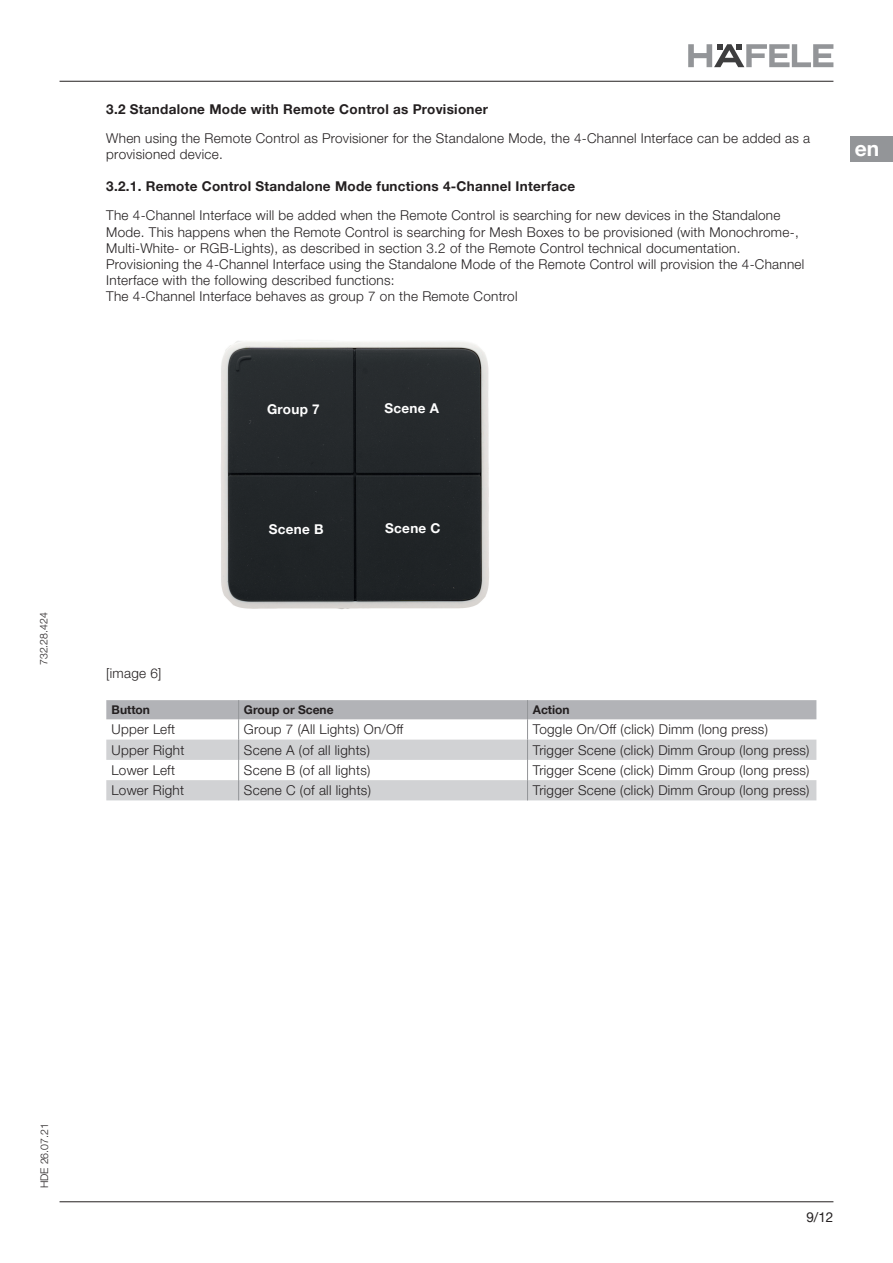
<style>
.page{position:relative;width:893px;height:1263px;background:#fff}
.page>*{position:absolute;margin:0;border:0;box-sizing:border-box;transform-origin:0 0}
.t1{font:700 21px "Helvetica Neue LTW1 G";color:#fff}
.t2{font:300 13.5px/16.2px "Helvetica Neue LTW1 G";letter-spacing:.02em;color:#231f20}
.t3{font:700 13.5px "Helvetica Neue LTW1 G";letter-spacing:.02em;color:#231f20}
.t4{font:700 13.5px "Helvetica Neue LTW1 G";letter-spacing:.02em;color:#fff}
.t5{font:13.5px "Helvetica Neue LTW1 G";color:#231f20}
.t6{font:700 12px "Helvetica Neue LTW1 G";color:#231f20}
.t7{font:300 10.5px "Helvetica Neue LTW1 G";color:#231f20}
</style>
<div class="page">
<hr style="left:60px;top:1201px;width:773px;height:1px;background:#231f20">
<hr style="left:60px;top:81px;width:773px;height:1px;background:#231f20">
<svg style="left:688px;top:44px;width:145px;height:23px"></svg>
<div style="left:850px;top:136px;width:43px;height:26px;background:#939598"></div>
<img style="left:221px;top:340px;width:268px;height:269px">
<svg style="left:106px;top:700px;width:710px;height:100px"></svg>
<p class="t7" style="left:37px;top:665px;width:54px;rotate:-90deg">732.28.424</p>
<p class="t3" style="left:106px;top:101px;width:383px">3.2 Standalone Mode with Remote Control as Provisioner</p>
<p class="t2" style="left:106px;top:130px;width:705px">When using the Remote Control as Provisioner for the Standalone Mode, the 4-Channel Interface can be added as a provisioned device.</p>
<p class="t3" style="left:106px;top:178px;width:470px">3.2.1. Remote Control Standalone Mode functions 4-Channel Interface</p>
<p class="t2" style="left:106px;top:207px;width:700px">The 4-Channel Interface will be added when the Remote Control is searching for new devices in the Standalone Mode. This happens when the Remote Control is searching for Mesh Boxes to be provisioned (with Monochrome-, Multi-White- or RGB-Lights), as described in section 3.2 of the Remote Control technical documentation.<br>Provisioning the 4-Channel Interface using the Standalone Mode of the Remote Control will provision the 4-Channel Interface with the following described functions:<br>The 4-Channel Interface behaves as group 7 on the Remote Control</p>
<p class="t4" style="left:267px;top:400px;width:54px">Group 7</p>
<p class="t4" style="left:384px;top:400px;width:56px">Scene A</p>
<p class="t4" style="left:269px;top:521px;width:56px">Scene B</p>
<p class="t4" style="left:385px;top:520px;width:57px">Scene C</p>
<h1 class="t1" style="left:855px;top:136px;width:26px">en</h1>
<p class="t2" style="left:106px;top:665px;width:57px">[image 6]</p>
<p class="t6" style="left:112px;top:702px;width:40px">Button</p>
<p class="t6" style="left:244px;top:702px;width:91px">Group or Scene</p>
<p class="t6" style="left:533px;top:702px;width:38px">Action</p>
<p class="t2" style="left:112px;top:721px;width:65px">Upper Left</p>
<p class="t2" style="left:244px;top:721px;width:161px">Group 7 (All Lights) On/Off</p>
<p class="t2" style="left:533px;top:721px;width:237px">Toggle On/Off (click) Dimm (long press)</p>
<p class="t2" style="left:112px;top:742px;width:74px">Upper Right</p>
<p class="t2" style="left:244px;top:742px;width:127px">Scene A (of all lights)</p>
<p class="t2" style="left:533px;top:742px;width:278px">Trigger Scene (click) Dimm Group (long press)</p>
<p class="t2" style="left:112px;top:762px;width:65px">Lower Left</p>
<p class="t2" style="left:244px;top:762px;width:128px">Scene B (of all lights)</p>
<p class="t2" style="left:533px;top:762px;width:278px">Trigger Scene (click) Dimm Group (long press)</p>
<p class="t2" style="left:112px;top:782px;width:74px">Lower Right</p>
<p class="t2" style="left:244px;top:782px;width:128px">Scene C (of all lights)</p>
<p class="t2" style="left:533px;top:782px;width:278px">Trigger Scene (click) Dimm Group (long press)</p>
<p class="t7" style="left:38px;top:1188px;width:66px;rotate:-90deg">HDE 26.07.21</p>
<p class="t5" style="left:806px;top:1208px;width:29px">9/12</p>
</div>
